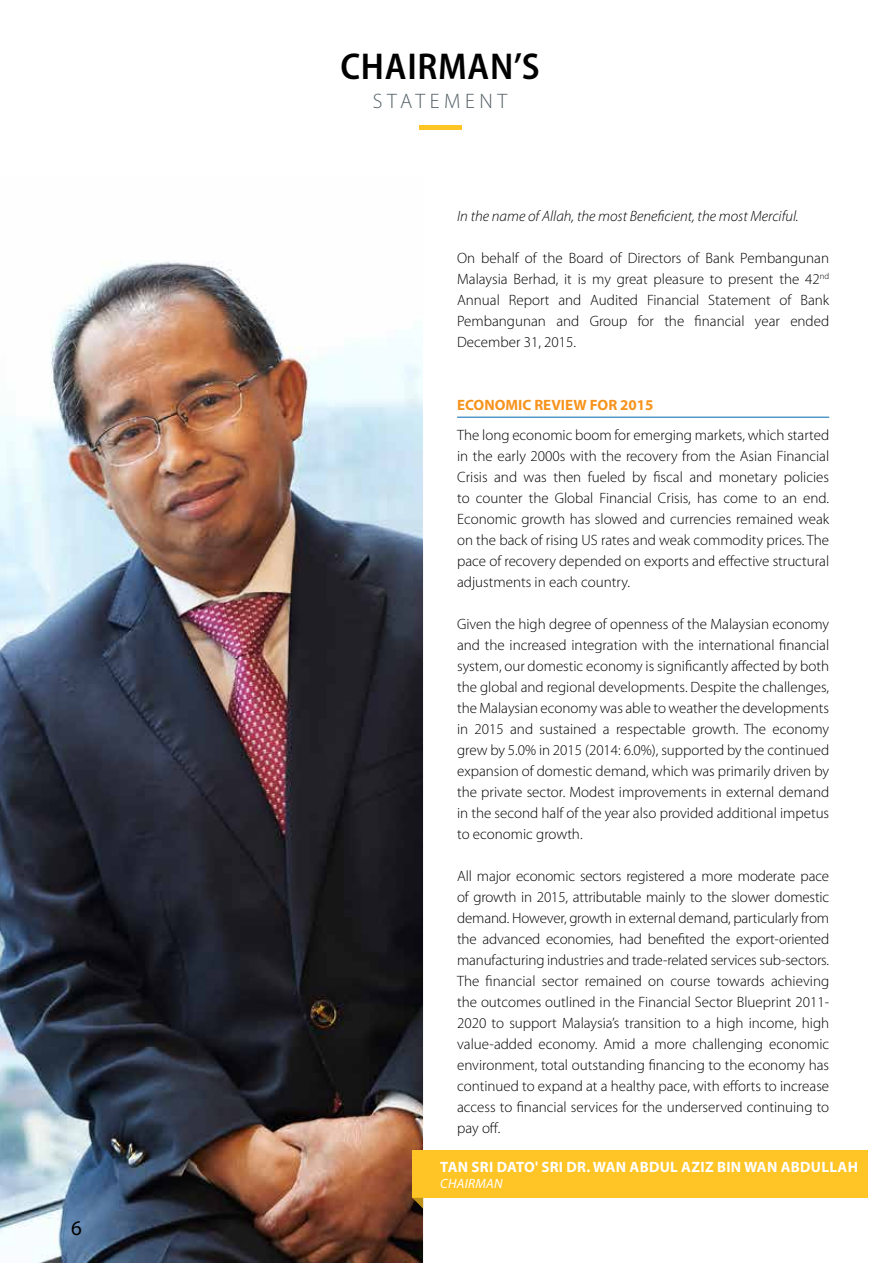
<style>
.page{position:relative;width:893px;height:1263px;background:#fff}
.page>*{position:absolute;margin:0;border:0;box-sizing:border-box;transform-origin:0 0}
.t1{font:600 semi-condensed 37.5px "Myriad Pro";letter-spacing:.02em;color:#000}
.t2{font:300 21px "Myriad Pro";letter-spacing:.22em;color:#546066}
.t3{font:21px "Myriad Pro";color:#000}
.t4{font:300 15px/21px "Myriad Pro";color:#000;text-align:justify}
.t5{font:italic 300 15px "Myriad Pro";color:#000}
.t6{font:700 15px "Myriad Pro";letter-spacing:.02em;color:#fff}
.t7{font:700 15px "Myriad Pro";color:#f7941e}
.t8{font:italic 13.5px "Myriad Pro";letter-spacing:.02em;color:#fff}
</style>
<div class="page">
<img style="left:0;top:260px;width:423px;height:1003px">
<hr style="left:419px;top:125px;width:42px;height:4px;background:#ffc425">
<div style="left:412px;top:1150px;width:456px;height:48px;background:#ffc425"></div>
<svg style="left:412px;top:1198px;width:11px;height:11px"></svg>
<hr style="left:457px;top:417px;width:372px;height:1px;background:#0067b1">
<h2 class="t3" style="left:71px;top:1217px;width:12px">6</h2>
<h1 class="t1" style="left:340px;top:46px;width:198px">CHAIRMAN’S</h1>
<h2 class="t2" style="left:373px;top:89px;width:121px">Stat em ent</h2>
<p class="t5" style="left:457px;top:208px;width:343px">In the name of Allah, the most Beneficient, the most Merciful.</p>
<p class="t4" style="left:457px;top:248px;width:374px">On behalf of the Board of Directors of Bank Pembangunan Malaysia Berhad, it is my great pleasure to present the 42<sup>nd </sup>Annual Report and Audited Financial Statement of Bank Pembangunan and Group for the financial year ended December 31, 2015.</p>
<p class="t7" style="left:457px;top:397px;width:198px">ECONOMIC REVIEW FOR 2015</p>
<p class="t4" style="left:457px;top:424px;width:374px">The long economic boom for emerging markets, which started in the early 2000s with the recovery from the Asian Financial Crisis and was then fueled by fiscal and monetary policies to counter the Global Financial Crisis, has come to an end.<br>Economic growth has slowed and currencies remained weak on the back of rising US rates and weak commodity prices. The pace of recovery depended on exports and effective structural adjustments in each country.</p>
<p class="t4" style="left:457px;top:613px;width:374px">Given the high degree of openness of the Malaysian economy and the increased integration with the international financial system, our domestic economy is significantly affected by both the global and regional developments. Despite the challenges, the Malaysian economy was able to weather the developments in 2015 and sustained a respectable growth. The economy grew by 5.0% in 2015 (2014: 6.0%), supported by the continued expansion of domestic demand, which was primarily driven by the private sector. Modest improvements in external demand in the second half of the year also provided additional impetus to economic growth.</p>
<p class="t4" style="left:457px;top:865px;width:374px">All major economic sectors registered a more moderate pace of growth in 2015, attributable mainly to the slower domestic demand. However, growth in external demand, particularly from the advanced economies, had benefited the export-oriented manufacturing industries and trade-related services sub-sectors.<br>The financial sector remained on course towards achieving the outcomes outlined in the Financial Sector Blueprint 2011- 2020 to support Malaysia’s transition to a high income, high value-added economy. Amid a more challenging economic environment, total outstanding financing to the economy has continued to expand at a healthy pace, with efforts to increase access to financial services for the underserved continuing to pay off.</p>
<p class="t6" style="left:440px;top:1158px;width:419px">TAN SRI DATO' SRI DR. WAN ABDUL AZIZ BIN WAN ABDULLAH</p>
<p class="t8" style="left:440px;top:1176px;width:64px">CHAIRMAN</p>
</div>
